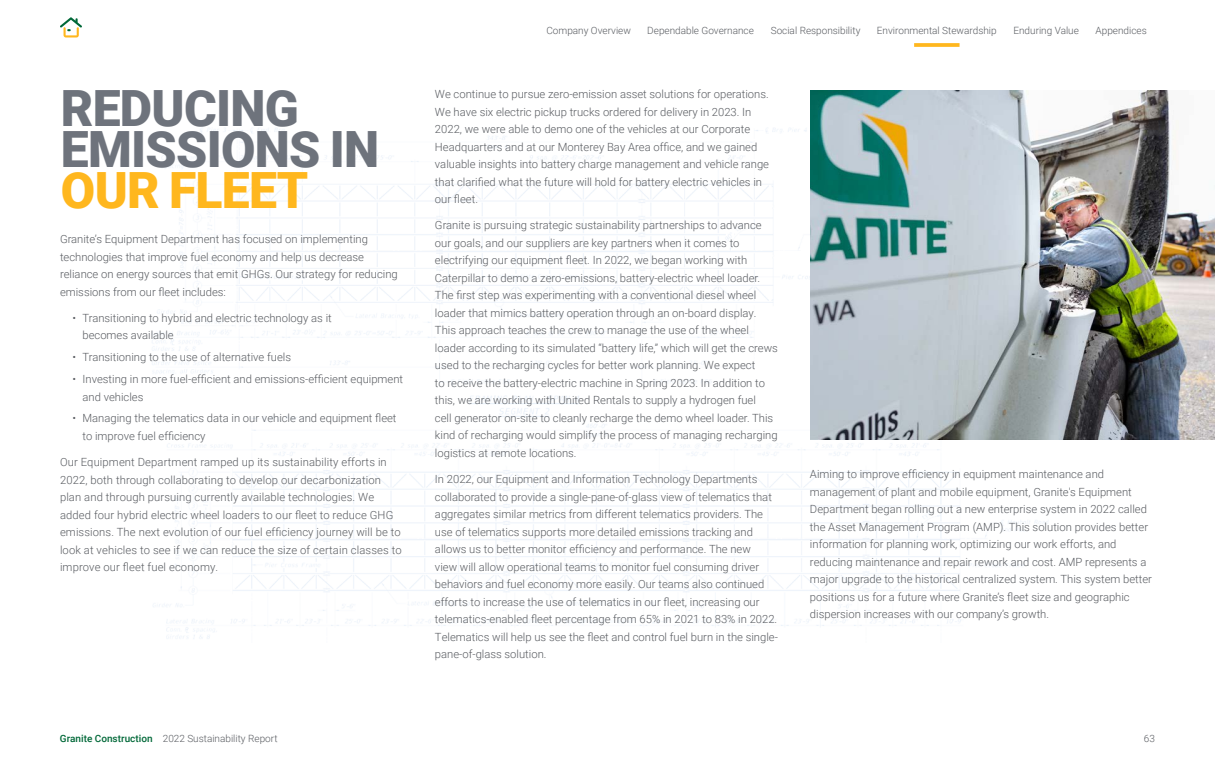
<style>
.page{position:relative;width:1215px;height:765px;background:#fff}
.page>*{position:absolute;margin:0;border:0;box-sizing:border-box;transform-origin:0 0}
.t1{font:900 50px/41.2px "Roboto";letter-spacing:-.015em;color:#6e737c}
.t2{font:900 50px "Roboto";letter-spacing:-.015em;color:#ffb71e}
.t3{font:300 11.25px/17.5px "Roboto";color:#595c61}
.t4{font:300 10px "Roboto";color:#595c61}
.s1{font-weight:500;color:#006838}
</style>
<div class="page">
<svg style="left:914px;top:43px;width:46px;height:4px"></svg>
<svg style="left:60px;top:17px;width:22px;height:21px"></svg>
<img style="left:152px;top:128px;width:920px;height:511px">
<img style="left:810px;top:90px;width:405px;height:349px">
<h1 class="t1" style="left:61px;top:85px;width:320px">REDUCING<br>EMISSIONS IN</h1>
<h1 class="t2" style="left:61px;top:155px;width:249px">OUR FLEET</h1>
<p class="t3" style="left:60px;top:230px;width:339px">Granite’s Equipment Department has focused on implementing technologies that improve fuel economy and help us decrease reliance on energy sources that emit GHGs. Our strategy for reducing emissions from our fleet includes:</p>
<p class="t3" style="left:83px;top:309px;width:251px;text-indent:-10px">• Transitioning to hybrid and electric technology as it becomes available</p>
<p class="t3" style="left:73px;top:348px;width:220px">• Transitioning to the use of alternative fuels</p>
<p class="t3" style="left:83px;top:370px;width:322px;text-indent:-10px">• Investing in more fuel-efficient and emissions-efficient equipment and vehicles</p>
<p class="t3" style="left:83px;top:409px;width:316px;text-indent:-10px">• Managing the telematics data in our vehicle and equipment fleet to improve fuel efficiency</p>
<p class="t3" style="left:60px;top:453px;width:343px">Our Equipment Department ramped up its sustainability efforts in 2022, both through collaborating to develop our decarbonization plan and through pursuing currently available technologies. We added four hybrid electric wheel loaders to our fleet to reduce GHG emissions. The next evolution of our fuel efficiency journey will be to look at vehicles to see if we can reduce the size of certain classes to improve our fleet fuel economy.</p>
<p class="t4" style="left:546px;top:23px;width:86px">Company Overview</p>
<p class="t4" style="left:647px;top:23px;width:108px">Dependable Governance</p>
<p class="t4" style="left:771px;top:23px;width:91px">Social Responsibility</p>
<p class="t4" style="left:877px;top:23px;width:121px">Environmental Stewardship</p>
<p class="t4" style="left:1013px;top:23px;width:67px">Enduring Value</p>
<p class="t4" style="left:1096px;top:23px;width:53px">Appendices</p>
<p class="t3" style="left:435px;top:85px;width:336px">We continue to pursue zero-emission asset solutions for operations.<br>We have six electric pickup trucks ordered for delivery in 2023. In 2022, we were able to demo one of the vehicles at our Corporate Headquarters and at our Monterey Bay Area office, and we gained valuable insights into battery charge management and vehicle range that clarified what the future will hold for battery electric vehicles in our fleet.</p>
<p class="t3" style="left:435px;top:216px;width:344px">Granite is pursuing strategic sustainability partnerships to advance our goals, and our suppliers are key partners when it comes to electrifying our equipment fleet. In 2022, we began working with Caterpillar to demo a zero-emissions, battery-electric wheel loader.<br>The first step was experimenting with a conventional diesel wheel loader that mimics battery operation through an on-board display.<br>This approach teaches the crew to manage the use of the wheel loader according to its simulated “battery life,” which will get the crews used to the recharging cycles for better work planning. We expect<br>to receive the battery-electric machine in Spring 2023. In addition to this, we are working with United Rentals to supply a hydrogen fuel<br>cell generator on-site to cleanly recharge the demo wheel loader. This kind of recharging would simplify the process of managing recharging logistics at remote locations.</p>
<p class="t3" style="left:435px;top:470px;width:344px">In 2022, our Equipment and Information Technology Departments collaborated to provide a single-pane-of-glass view of telematics that aggregates similar metrics from different telematics providers. The use of telematics supports more detailed emissions tracking and allows us to better monitor efficiency and performance. The new<br>view will allow operational teams to monitor fuel consuming driver behaviors and fuel economy more easily. Our teams also continued efforts to increase the use of telematics in our fleet, increasing our telematics-enabled fleet percentage from 65% in 2021 to 83% in 2022.<br>Telematics will help us see the fleet and control fuel burn in the single&shy;pane-of-glass solution.</p>
<p class="t3" style="left:810px;top:465px;width:344px">Aiming to improve efficiency in equipment maintenance and management of plant and mobile equipment, Granite's Equipment Department began rolling out a new enterprise system in 2022 called the Asset Management Program (AMP). This solution provides better information for planning work, optimizing our work efforts, and reducing maintenance and repair rework and cost. AMP represents a major upgrade to the historical centralized system. This system better positions us for a future where Granite’s fleet size and geographic dispersion increases with our company’s growth.</p>
<p class="t4" style="left:60px;top:731px;width:219px"><span class="s1">Granite Construction</span> 2022 Sustainability Report</p>
<p class="t4" style="left:1144px;top:731px;width:13px">63</p>
</div>
